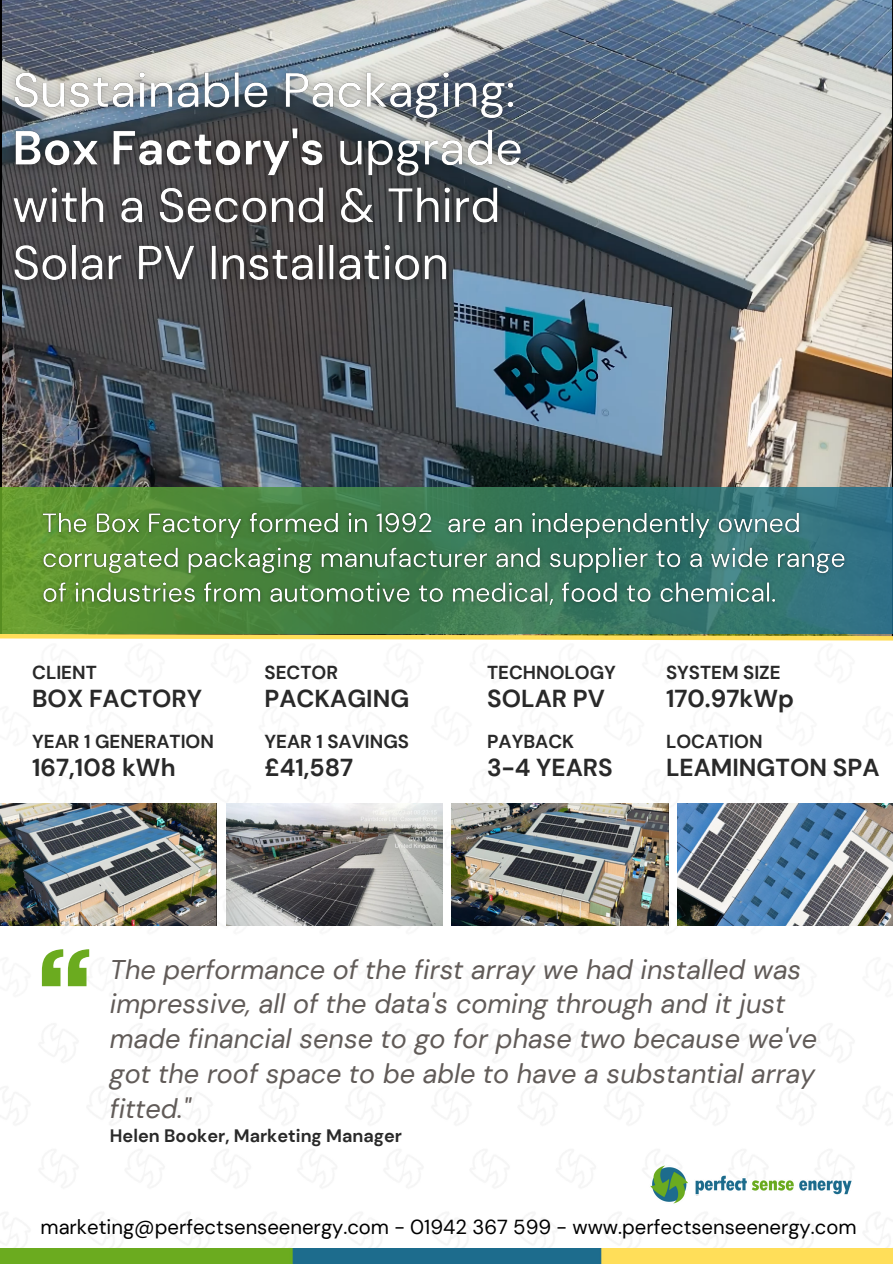
<style>
.page{position:relative;width:893px;height:1264px;background:#fff}
.page>*{position:absolute;margin:0;border:0;box-sizing:border-box;transform-origin:0 0}
.t1{font:italic 27px/34.8px "DM Sans";color:#615b58}
.t2{font:700 24.45px "DM Sans";color:#292929}
.t3{font:20.25px "DM Sans";color:#000}
.t4{font:700 18.75px "DM Sans";color:#292929}
.t5{font:700 18px "DM Sans";color:#292929}
</style>
<div class="page">
<img style="left:0;top:803px;width:216px;height:122px">
<img style="left:226px;top:803px;width:216px;height:122px">
<img style="left:677px;top:803px;width:215px;height:122px">
<img style="left:452px;top:803px;width:216px;height:122px">
<img style="left:0;top:1248px;width:892px;height:15px">
<img style="left:646px;top:1157px;width:206px;height:70px">
<img style="left:0;top:0;width:892px;height:487px">
<svg style="left:0;top:487px;width:892px;height:144px;background:#448156"></svg>
<svg style="left:0;top:631px;width:892px;height:10px;background:#b6b96a"></svg>
<svg style="left:42px;top:949px;width:47px;height:37px"></svg>
<img style="left:0;top:56px;width:539px;height:244px">
<img style="left:35px;top:505px;width:816px;height:107px">
<h4 class="t4" style="left:32px;top:660px;width:66px">CLIENT</h4>
<h4 class="t2" style="left:32px;top:683px;width:171px">BOX FACTORY</h4>
<p class="t4" style="left:32px;top:729px;width:183px">YEAR 1 GENERATION</p>
<p class="t2" style="left:32px;top:752px;width:145px">167,108 kWh</p>
<h4 class="t4" style="left:264px;top:660px;width:75px">SECTOR</h4>
<h4 class="t2" style="left:264px;top:683px;width:146px">PACKAGING</h4>
<h2 class="t4" style="left:264px;top:729px;width:146px">YEAR 1 SAVINGS</h2>
<h2 class="t2" style="left:264px;top:752px;width:90px">£41,587</h2>
<h4 class="t4" style="left:487px;top:660px;width:130px">TECHNOLOGY</h4>
<h4 class="t2" style="left:487px;top:683px;width:119px">SOLAR PV</h4>
<p class="t4" style="left:487px;top:729px;width:89px">PAYBACK</p>
<p class="t2" style="left:487px;top:752px;width:127px">3-4 YEARS</p>
<p class="t4" style="left:666px;top:660px;width:116px">SYSTEM SIZE</p>
<p class="t2" style="left:666px;top:683px;width:129px">170.97kWp</p>
<p class="t4" style="left:666px;top:729px;width:98px">LOCATION</p>
<p class="t2" style="left:666px;top:752px;width:215px">LEAMINGTON SPA</p>
<p class="t1" style="left:110px;top:951px;width:708px">The performance of the first array we had installed was impressive, all of the data's coming through and it just made financial sense to go for phase two because we've got the roof space to be able to have a substantial array fitted."</p>
<p class="t5" style="left:110px;top:1124px;width:293px">Helen Booker, Marketing Manager</p>
<p class="t3" style="left:40px;top:1214px;width:817px">marketing@perfectsenseenergy.com - 01942 367 599 - www.perfectsenseenergy.com</p>
</div>
